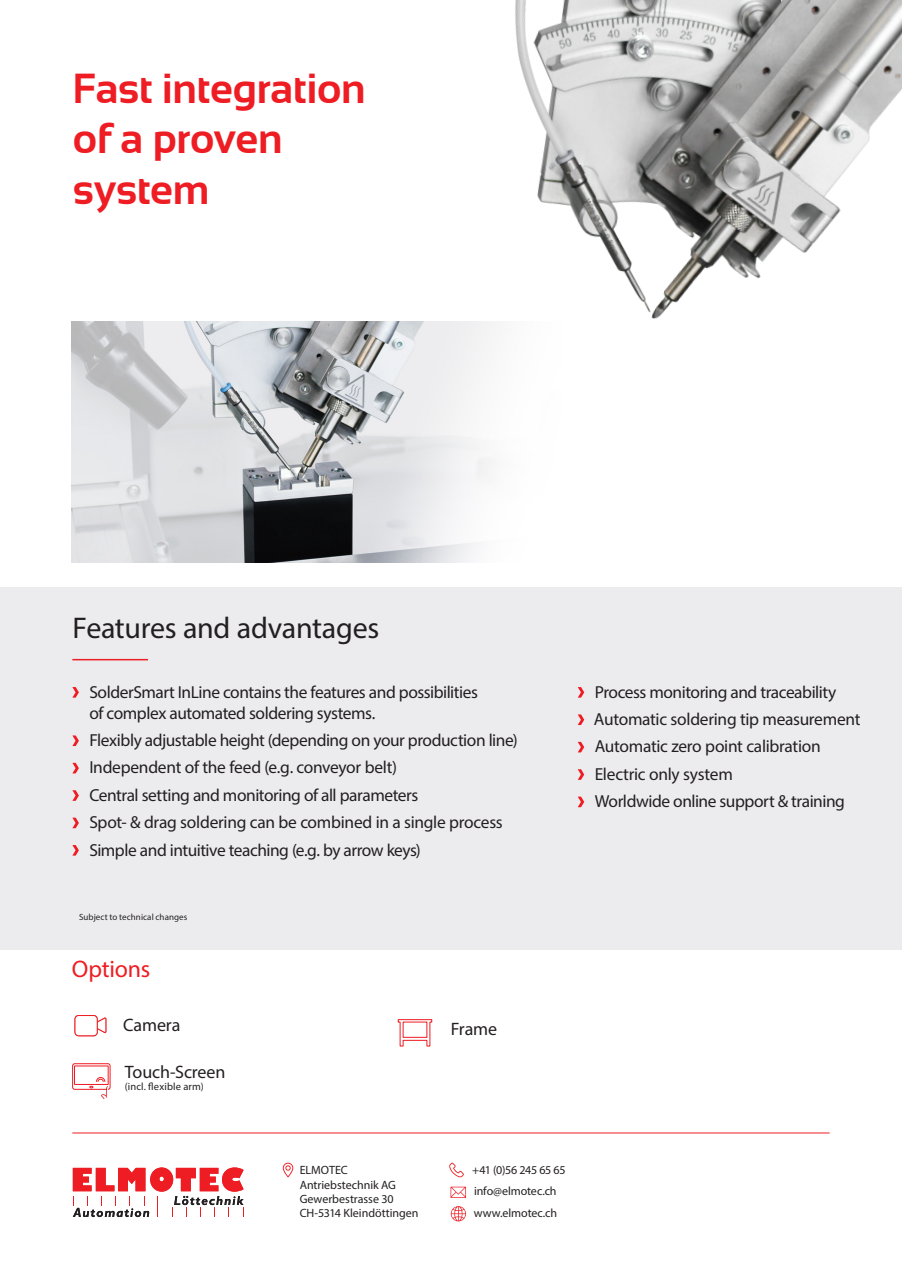
<style>
.page{position:relative;width:902px;height:1272px;background:#fff}
.page>*{position:absolute;margin:0;border:0;box-sizing:border-box;transform-origin:0 0}
.t1{font:700 42px "Sansation";letter-spacing:-.005em;color:#ee1d23}
.t2{font:30px "Myriad Pro";letter-spacing:-.01em;color:#231f20}
.t3{font:24px "Myriad Pro";letter-spacing:-.01em;color:#ee1d23}
.Bullets{font:18px "Myriad Pro";letter-spacing:-.005em;color:#231f20}
.Bullets-2{font:17.4px/21px "Myriad Pro";letter-spacing:-.025em;color:#231f20}
.Bullets-3{font:12px/14.4px "Myriad Pro";letter-spacing:-.005em;color:#231f20}
.Bullets-4{font:12px "Myriad Pro";letter-spacing:-.025em;color:#231f20}
.Bullets-5{font:10.5px "Myriad Pro";letter-spacing:.015em;color:#231f20}
.MAss{font:9px "Myriad Pro";letter-spacing:.005em;color:#231f20}
</style>
<div class="page">
<div style="left:0;top:587px;width:901px;height:362px;background:#ececee"></div>
<svg style="left:72px;top:687px;width:7px;height:10px"></svg>
<svg style="left:72px;top:735px;width:7px;height:11px"></svg>
<svg style="left:72px;top:762px;width:7px;height:11px"></svg>
<svg style="left:72px;top:790px;width:7px;height:10px"></svg>
<svg style="left:72px;top:817px;width:7px;height:11px"></svg>
<svg style="left:72px;top:845px;width:7px;height:10px"></svg>
<svg style="left:577px;top:687px;width:7px;height:10px"></svg>
<svg style="left:577px;top:714px;width:7px;height:11px"></svg>
<svg style="left:578px;top:741px;width:6px;height:11px"></svg>
<svg style="left:577px;top:769px;width:7px;height:10px"></svg>
<svg style="left:577px;top:796px;width:7px;height:11px"></svg>
<hr style="left:72px;top:659px;width:76px;height:1px;background:#ee1d23">
<hr style="left:72px;top:1132px;width:757px;height:1px;background:#ee1d23">
<svg style="left:397px;top:1019px;width:35px;height:27px"></svg>
<svg style="left:98px;top:1017px;width:9px;height:16px"></svg>
<div style="left:75px;top:1015px;width:23px;height:21px;border:1px solid #ee1d23;border-radius:4px"></div>
<svg style="left:283px;top:1162px;width:10px;height:15px"></svg>
<svg style="left:73px;top:1167px;width:170px;height:49px"></svg>
<svg style="left:449px;top:1162px;width:15px;height:15px"></svg>
<svg style="left:451px;top:1206px;width:15px;height:15px"></svg>
<svg style="left:450px;top:1186px;width:16px;height:11px"></svg>
<div style="left:72px;top:1063px;width:38px;height:26px;border:1px solid #ee1d23;border-radius:2px"></div>
<div style="left:74px;top:1065px;width:35px;height:19px;border:1px solid #ee1d23"></div>
<svg style="left:89px;top:1077px;width:18px;height:21px"></svg>
<img style="left:515px;top:0;width:386px;height:319px">
<img style="left:72px;top:321px;width:422px;height:241px">
<p class="t1" style="left:73px;top:65px;width:295px">Fast integration</p>
<p class="t1" style="left:73px;top:115px;width:211px">of a proven</p>
<p class="t1" style="left:73px;top:166px;width:138px">system</p>
<h1 class="t2" style="left:72px;top:609px;width:308px">Features and advantages</h1>
<p class="Bullets-2" style="left:89px;top:681px;width:390px">SolderSmart InLine contains the features and possibilities of complex automated soldering systems.</p>
<p class="Bullets-2" style="left:89px;top:729px;width:430px">Flexibly adjustable height (depending on your production line)</p>
<p class="Bullets-2" style="left:89px;top:756px;width:309px">Independent of the feed (e.g. conveyor belt)</p>
<p class="Bullets-2" style="left:89px;top:784px;width:330px">Central setting and monitoring of all parameters</p>
<p class="Bullets-2" style="left:89px;top:811px;width:415px">Spot- &amp; drag soldering can be combined in a single process</p>
<p class="Bullets-2" style="left:89px;top:839px;width:333px">Simple and intuitive teaching (e.g. by arrow keys)</p>
<p class="MAss" style="left:79px;top:911px;width:110px">Subject to technical changes</p>
<h1 class="t3" style="left:72px;top:954px;width:80px">Options</h1>
<p class="Bullets" style="left:123px;top:1013px;width:59px">Camera</p>
<p class="Bullets" style="left:451px;top:1018px;width:48px">Frame</p>
<p class="Bullets" style="left:125px;top:1060px;width:102px">Touch-Screen</p>
<p class="Bullets-5" style="left:125px;top:1079px;width:80px">(incl. flexible arm)</p>
<p class="Bullets-2" style="left:594px;top:681px;width:243px">Process monitoring and traceability</p>
<p class="Bullets-2" style="left:594px;top:708px;width:268px">Automatic soldering tip measurement</p>
<p class="Bullets-2" style="left:594px;top:735px;width:227px">Automatic zero point calibration</p>
<p class="Bullets-2" style="left:594px;top:763px;width:140px">Electric only system</p>
<p class="Bullets-2" style="left:594px;top:790px;width:252px">Worldwide online support &amp; training</p>
<p class="Bullets-3" style="left:300px;top:1162px;width:98px">ELMOTEC<br>Antriebstechnik AG</p>
<p class="Bullets-3" style="left:300px;top:1191px;width:95px">Gewerbestrasse 30</p>
<p class="Bullets-3" style="left:300px;top:1205px;width:120px">CH-5314 Kleindöttingen</p>
<p class="Bullets-4" style="left:472px;top:1162px;width:95px">+41 (0)56 245 65 65</p>
<p class="Bullets-3" style="left:474px;top:1183px;width:84px">info@elmotec.ch</p>
<p class="Bullets-3" style="left:473px;top:1205px;width:85px">www.elmotec.ch</p>
</div>
